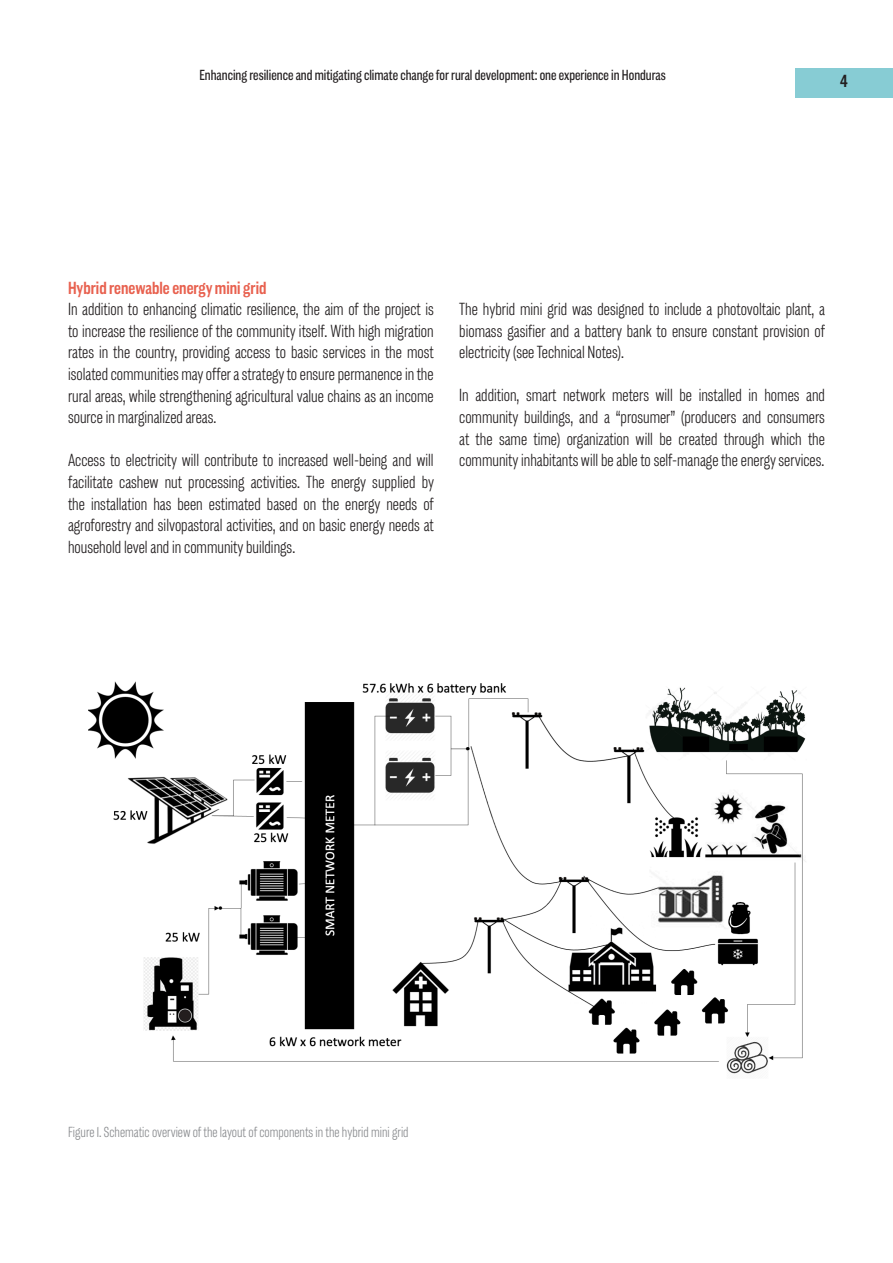
<style>
.page{position:relative;width:893px;height:1263px;background:#fff}
.page>*{position:absolute;margin:0;border:0;box-sizing:border-box;transform-origin:0 0}
.t1{font:300 18px/21.6px "Americane Condensed";color:#231f20;text-align:justify}
.t2{font:500 18px "Americane Condensed";color:#e8614f}
.t3{font:500 18px "Americane Condensed";color:#231f20}
.t4{font:15px "Americane Condensed";color:#231f20}
.t5{font:300 15px "Americane Condensed";color:#8a8c8f}
</style>
<div class="page">
<div style="left:795px;top:68px;width:98px;height:30px;background:#87ccd4"></div>
<img style="left:88px;top:681px;width:718px;height:393px">
<p class="t4" style="left:199px;top:66px;width:468px">Enhancing resilience and mitigating climate change for rural development: one experience in Honduras</p>
<p class="t3" style="left:840px;top:70px;width:9px">4</p>
<p class="t2" style="left:68px;top:277px;width:200px">Hybrid renewable energy mini grid</p>
<p class="t1" style="left:68px;top:298px;width:367px">In addition to enhancing climatic resilience, the aim of the project is to increase the resilience of the community itself. With high migration rates in the country, providing access to basic services in the most isolated communities may offer a strategy to ensure permanence in the rural areas, while strengthening agricultural value chains as an income source in marginalized areas.</p>
<p class="t1" style="left:68px;top:449px;width:368px">Access to electricity will contribute to increased well-being and will facilitate cashew nut processing activities. The energy supplied by the installation has been estimated based on the energy needs of agroforestry and silvopastoral activities, and on basic energy needs at household level and in community buildings.</p>
<p class="t1" style="left:459px;top:298px;width:367px">The hybrid mini grid was designed to include a photovoltaic plant, a biomass gasifier and a battery bank to ensure constant provision of electricity (see Technical Notes).</p>
<p class="t1" style="left:459px;top:384px;width:367px">In addition, smart network meters will be installed in homes and community buildings, and a “prosumer” (producers and consumers at the same time) organization will be created through which the community inhabitants will be able to self-manage the energy services.</p>
<p class="t5" style="left:68px;top:1123px;width:342px">Figure 1. Schematic overview of the layout of components in the hybrid mini grid</p>
</div>
